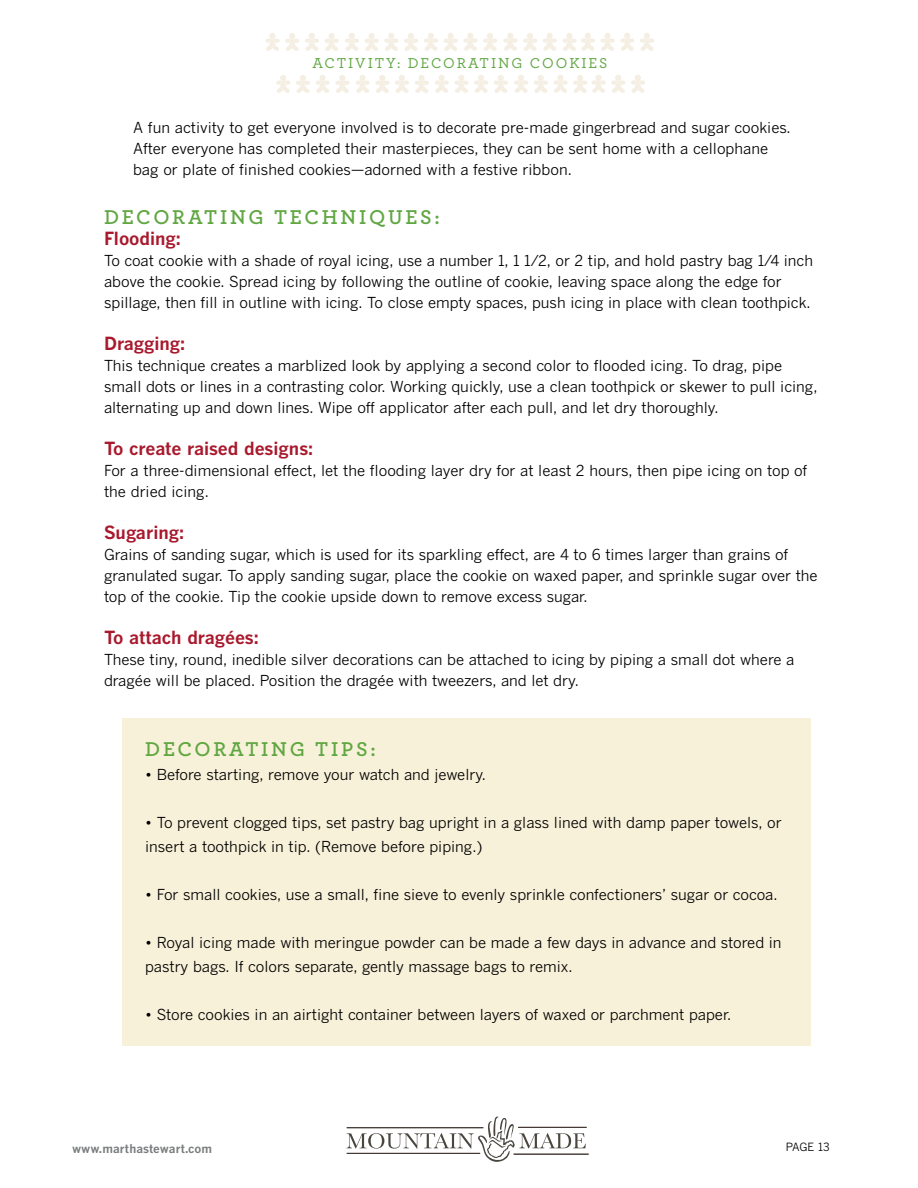
<style>
.page{position:relative;width:918px;height:1188px;background:#fff}
.page>*{position:absolute;margin:0;border:0;box-sizing:border-box;transform-origin:0 0}
.t1{font:500 21px "Archer Rev LF";letter-spacing:.13em;color:#60a742}
.t2{font:700 18px "MSL Gothic OSF";color:#a9192d}
.t3{font:15px/21px "MSL Gothic";color:#000}
.t4{font:15px/24px "MSL Gothic OSF";color:#000}
.t5{font:15px "Archer";letter-spacing:.13em;color:#60a742}
.t6{font:700 12px "MSL Gothic";letter-spacing:.005em;color:#797c7d}
.t7{font:11.25px "MSL Gothic";letter-spacing:-.015em;color:#000}
</style>
<div class="page">
<div style="left:123px;top:718px;width:688px;height:327px;background:#f8f1d9"></div>
<svg style="left:265px;top:33px;width:34px;height:18px"></svg>
<svg style="left:305px;top:33px;width:14px;height:18px"></svg>
<svg style="left:325px;top:33px;width:14px;height:18px"></svg>
<svg style="left:345px;top:33px;width:14px;height:18px"></svg>
<svg style="left:365px;top:33px;width:33px;height:18px"></svg>
<svg style="left:404px;top:33px;width:14px;height:18px"></svg>
<svg style="left:424px;top:33px;width:14px;height:18px"></svg>
<svg style="left:444px;top:33px;width:53px;height:18px"></svg>
<svg style="left:503px;top:33px;width:34px;height:18px"></svg>
<svg style="left:543px;top:33px;width:52px;height:18px"></svg>
<svg style="left:601px;top:33px;width:33px;height:18px"></svg>
<svg style="left:640px;top:33px;width:14px;height:18px"></svg>
<svg style="left:276px;top:75px;width:14px;height:18px"></svg>
<svg style="left:296px;top:75px;width:14px;height:18px"></svg>
<svg style="left:316px;top:75px;width:33px;height:18px"></svg>
<svg style="left:356px;top:75px;width:33px;height:18px"></svg>
<svg style="left:395px;top:75px;width:14px;height:18px"></svg>
<svg style="left:415px;top:75px;width:14px;height:18px"></svg>
<svg style="left:435px;top:75px;width:53px;height:18px"></svg>
<svg style="left:494px;top:75px;width:14px;height:18px"></svg>
<svg style="left:514px;top:75px;width:14px;height:18px"></svg>
<svg style="left:534px;top:75px;width:91px;height:18px"></svg>
<svg style="left:631px;top:75px;width:14px;height:18px"></svg>
<svg style="left:347px;top:1117px;width:239px;height:45px"></svg>
<hr style="left:514px;top:1154px;width:75px;height:1px;background:#433530">
<hr style="left:518px;top:1127px;width:69px;height:1px;background:#433530">
<p class="t5" style="left:312px;top:54px;width:296px">ACTIVITY: DECORATING COOKIES</p>
<p class="t3" style="left:133px;top:117px;width:659px">A fun activity to get everyone involved is to decorate pre-made gingerbread and sugar cookies.<br>After everyone has completed their masterpieces, they can be sent home with a cellophane bag or plate of finished cookies— adorned with a festive ribbon.</p>
<h1 class="t1" style="left:104px;top:205px;width:337px">DECORATING TECHNIQUES:</h1>
<p class="t2" style="left:104px;top:228px;width:78px">Flooding:</p>
<p class="t3" style="left:104px;top:250px;width:711px">To coat cookie with a shade of royal icing, use a number 1, 1 1/2, or 2 tip, and hold pastry bag 1/4 inch above the cookie. Spread icing by following the outline of cookie, leaving space along the edge for spillage, then fill in outline with icing. To close empty spaces, push icing in place with clean toothpick.</p>
<p class="t2" style="left:104px;top:333px;width:83px">Dragging:</p>
<p class="t3" style="left:104px;top:355px;width:715px">This technique creates a marblized look by applying a second color to flooded icing. To drag, pipe small dots or lines in a contrasting color. Working quickly, use a clean toothpick or skewer to pull icing, alternating up and down lines. Wipe off applicator after each pull, and let dry thoroughly.</p>
<p class="t2" style="left:104px;top:438px;width:211px">To create raised designs:</p>
<p class="t3" style="left:104px;top:460px;width:705px">For a three-dimensional effect, let the flooding layer dry for at least 2 hours, then pipe icing on top of the dried icing.</p>
<p class="t2" style="left:104px;top:522px;width:82px">Sugaring:</p>
<p class="t3" style="left:104px;top:544px;width:715px">Grains of sanding sugar, which is used for its sparkling effect, are 4 to 6 times larger than grains of granulated sugar. To apply sanding sugar, place the cookie on waxed paper, and sprinkle sugar over the top of the cookie. Tip the cookie upside down to remove excess sugar.</p>
<p class="t2" style="left:104px;top:627px;width:156px">To attach dragées:</p>
<p class="t3" style="left:104px;top:649px;width:692px">These tiny, round, inedible silver decorations can be attached to icing by piping a small dot where a dragée will be placed. Position the dragée with tweezers, and let dry.</p>
<h1 class="t1" style="left:145px;top:736px;width:232px">DECORATING TIPS:</h1>
<p class="t4" style="left:145px;top:762px;width:342px">• Before starting, remove your watch and jewelry.</p>
<p class="t4" style="left:145px;top:810px;width:638px">• To prevent clogged tips, set pastry bag upright in a glass lined with damp paper towels, or insert a toothpick in tip. (Remove before piping.)</p>
<p class="t4" style="left:145px;top:882px;width:634px">• For small cookies, use a small, fine sieve to evenly sprinkle confectioners’ sugar or cocoa.</p>
<p class="t4" style="left:145px;top:930px;width:638px">• Royal icing made with meringue powder can be made a few days in advance and stored in pastry bags. If colors separate, gently massage bags to remix.</p>
<p class="t4" style="left:145px;top:1002px;width:588px">• Store cookies in an airtight container between layers of waxed or parchment paper.</p>
<p class="t6" style="left:72px;top:1141px;width:142px">www.marthastewart.com</p>
<p class="t7" style="left:786px;top:1140px;width:45px">PAGE 13</p>
</div>
